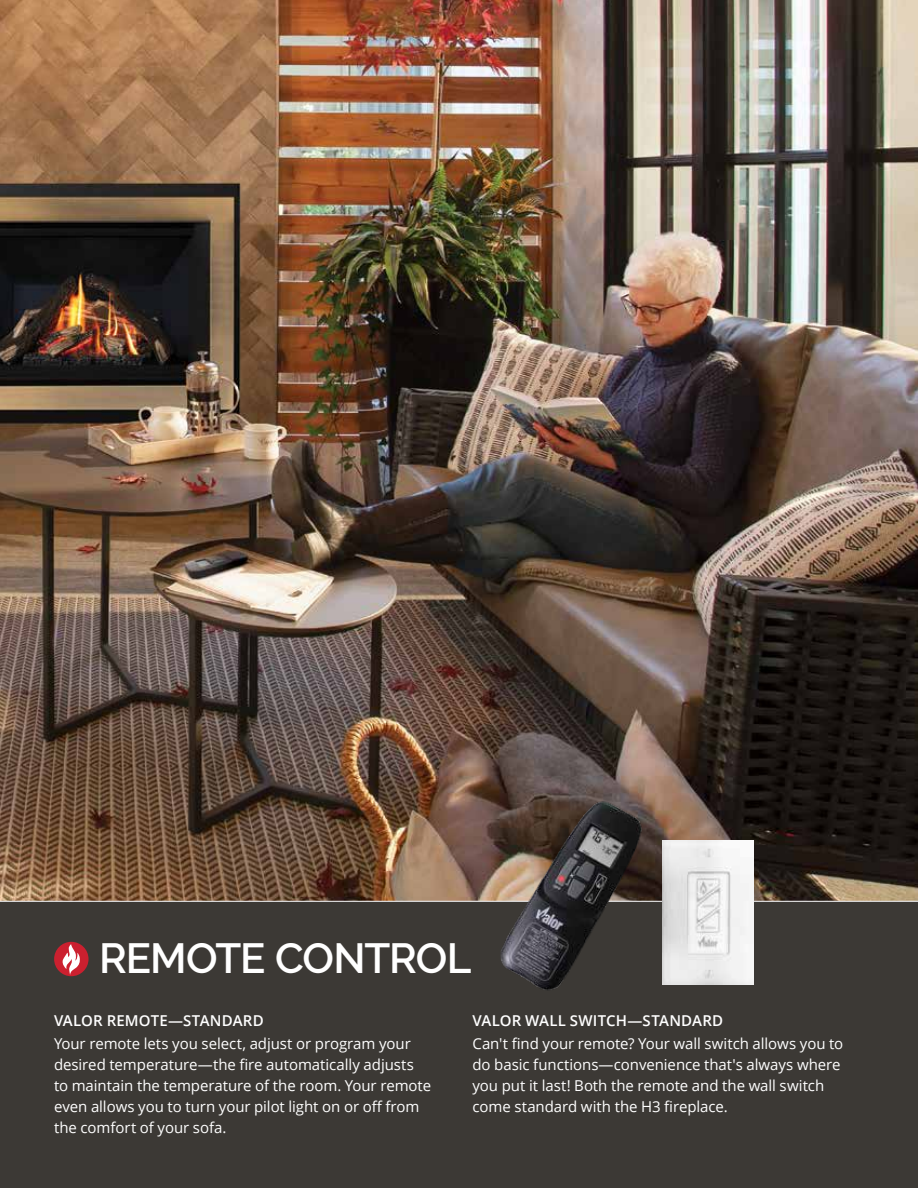
<style>
.page{position:relative;width:918px;height:1188px;background:#fff}
.page>*{position:absolute;margin:0;border:0;box-sizing:border-box;transform-origin:0 0}
.PAGE_HEADER_reverse{font:600 42px "Raleway";letter-spacing:-.025em;color:#fff}
.BODY_reverse{font:15px/21px "Open Sans";letter-spacing:-.005em;color:#fff}
.SUBTITLE_WHITE{font:600 15px "Open Sans";letter-spacing:.005em;color:#fff}
</style>
<div class="page">
<img style="left:0;top:0;width:918px;height:901px">
<div style="left:0;top:901px;width:918px;height:287px;background:#3c3935"></div>
<div style="left:54px;top:942px;width:35px;height:34px;background:#cb202f;border-radius:50%"></div>
<svg style="left:63px;top:944px;width:17px;height:31px"></svg>
<img style="left:498px;top:797px;width:147px;height:198px">
<img style="left:662px;top:840px;width:91px;height:145px">
<p class="PAGE_HEADER_reverse" style="left:99px;top:934px;width:374px">REMOTE CONTROL</p>
<p class="SUBTITLE_WHITE" style="left:54px;top:1010px;width:211px">VALOR REMOTE—STANDARD</p>
<p class="BODY_reverse" style="left:54px;top:1033px;width:379px">Your remote lets you select, adjust or program your desired temperature—the fire automatically adjusts to maintain the temperature of the room. Your remote even allows you to turn your pilot light on or off from the comfort of your sofa.</p>
<p class="SUBTITLE_WHITE" style="left:472px;top:1010px;width:252px">VALOR WALL SWITCH—STANDARD</p>
<p class="BODY_reverse" style="left:472px;top:1033px;width:372px">Can't find your remote? Your wall switch allows you to do basic functions—convenience that's always where you put it last! Both the remote and the wall switch come standard with the H3 fireplace.</p>
</div>
